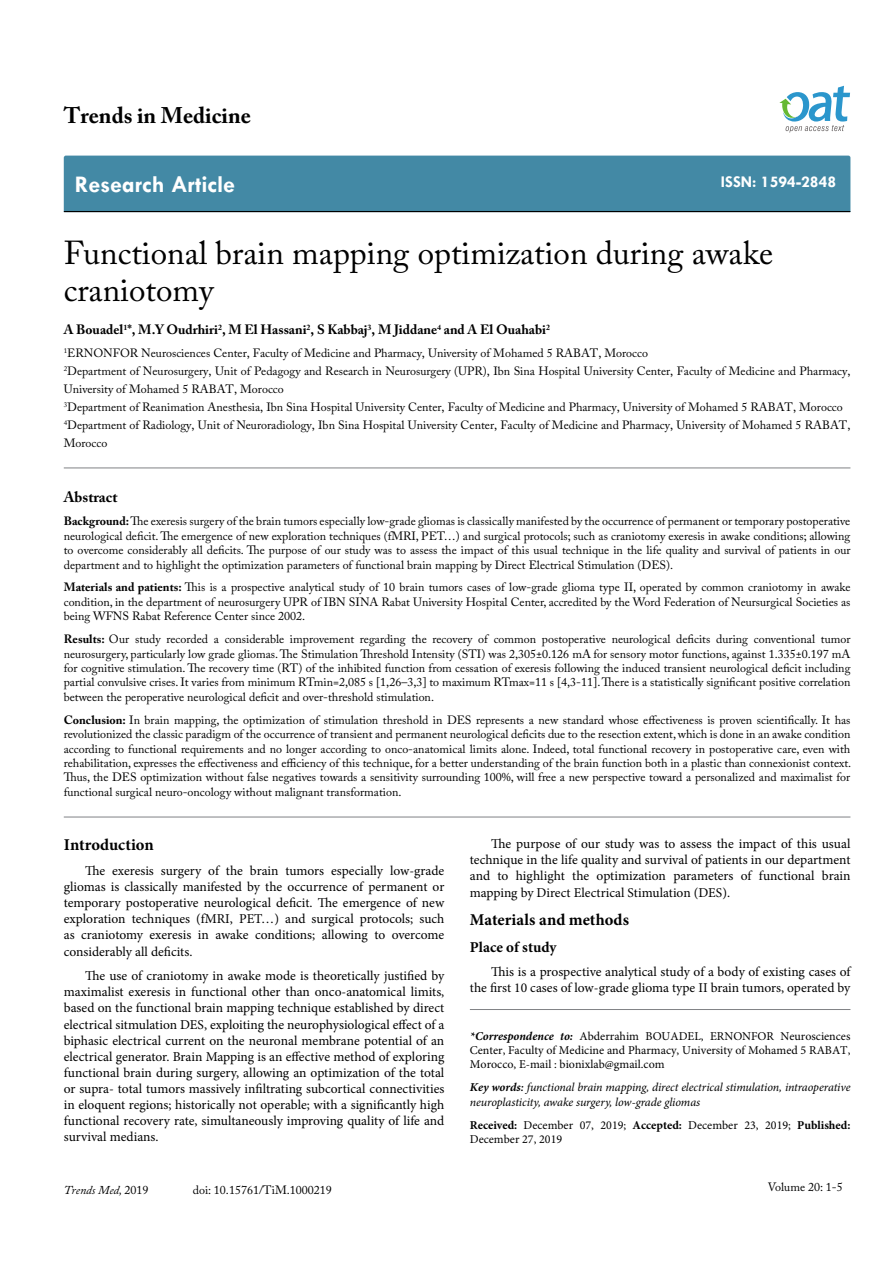
<style>
.page{position:relative;width:893px;height:1263px;background:#fff}
.page>*{position:absolute;margin:0;border:0;box-sizing:border-box;transform-origin:0 0}
.t1{font:33px/37.5px "Adobe Caslon Pro";color:#000}
.t2{font:700 24px "Tw Cen";color:#fff}
.t3{font:700 22.5px "Adobe Caslon Pro";color:#000}
.t4{font:700 16.5px "Minion Pro";color:#000}
.t5{font:700 16.5px "Tw Cen";color:#fff}
.t6{font:700 15px "Minion Pro";color:#000}
.t7{font:700 15px "Adobe Caslon Pro";color:#000}
.t8{font:13.5px/16px "Minion Pro";color:#000;text-align:justify}
.t9{font:700 13.5px "Adobe Caslon Pro";color:#000}
.t10{font:12px/14.4px "Adobe Caslon Pro";color:#000;text-align:justify}
.t11{font:12px/14.4px "Minion Pro";color:#000;text-align:justify}
.t12{font:italic 12px/14.4px "Minion Pro";letter-spacing:-.01em;color:#000}
.t13{font:italic 12px "Adobe Caslon Pro";color:#000}
.s1{font-weight:700}
.s2{font-style:normal}
.s3{font-weight:700;font-style:italic}
.s4{font-weight:600}
</style>
<div class="page">
<div style="left:64px;top:156px;width:786px;height:55px;background:#4389a5"></div>
<hr style="left:64px;top:211px;width:786px;height:1px;background:#000">
<svg style="left:779px;top:86px;width:71px;height:47px"></svg>
<hr style="left:64px;top:817px;width:786px;height:1px;background:#808285">
<hr style="left:64px;top:468px;width:786px;height:1px;background:#808285">
<hr style="left:470px;top:1009px;width:380px;height:1px;background:#808285">
<h3 class="t3" style="left:64px;top:102px;width:189px">Trends in Medicine</h3>
<h2 class="t2" style="left:75px;top:170px;width:162px">Research Article</h2>
<h3 class="t5" style="left:721px;top:172px;width:117px">ISSN: 1594-2848</h3>
<h1 class="t1" style="left:64px;top:233px;width:711px">Functional brain mapping optimization during awake craniotomy</h1>
<p class="t9" style="left:64px;top:322px;width:488px">A Bouadel<sup>1</sup>*, M.Y Oudrhiri<sup>2</sup>, M El Hassani<sup>2</sup>, S Kabbaj<sup>3</sup>, M Jiddane<sup>4</sup> and A El Ouahabi<sup>2</sup></p>
<p class="t10" style="left:64px;top:343px;width:788px;line-height:18px;text-align:left"><sup>1</sup>ERNONFOR Neurosciences Center, Faculty of Medicine and Pharmacy, University of Mohamed 5 RABAT, Morocco<br><sup>2</sup>Department of Neurosurgery, Unit of Pedagogy and Research in Neurosurgery (UPR), Ibn Sina Hospital University Center, Faculty of Medicine and Pharmacy, University of Mohamed 5 RABAT, Morocco<br><sup>3</sup>Department of Reanimation Anesthesia, Ibn Sina Hospital University Center, Faculty of Medicine and Pharmacy, University of Mohamed 5 RABAT, Morocco <sup>4</sup>Department of Radiology, Unit of Neuroradiology, Ibn Sina Hospital University Center, Faculty of Medicine and Pharmacy, University of Mohamed 5 RABAT, Morocco</p>
<p class="t7" style="left:64px;top:488px;width:55px">Abstract</p>
<p class="t10" style="left:64px;top:514px;width:788px"><span class="s1">Background:</span> The exeresis surgery of the brain tumors especially low-grade gliomas is classically manifested by the occurrence of permanent or temporary postoperative neurological deficit. The emergence of new exploration techniques (fMRI, PET…) and surgical protocols; such as craniotomy exeresis in awake conditions; allowing to overcome considerably all deficits. The purpose of our study was to assess the impact of this usual technique in the life quality and survival of patients in our department and to highlight the optimization parameters of functional brain mapping by Direct Electrical Stimulation (DES).</p>
<p class="t10" style="left:64px;top:580px;width:788px"><span class="s1">Materials and patients:</span> This is a prospective analytical study of 10 brain tumors cases of low-grade glioma type II, operated by common craniotomy in awake condition, in the department of neurosurgery UPR of IBN SINA Rabat University Hospital Center, accredited by the Word Federation of Neursurgical Societies as being WFNS Rabat Reference Center since 2002.</p>
<p class="t10" style="left:64px;top:632px;width:788px"><span class="s1">Results:</span> Our study recorded a considerable improvement regarding the recovery of common postoperative neurological deficits during conventional tumor neurosurgery, particularly low grade gliomas. The Stimulation Threshold Intensity (STI) was 2,305±0.126 mA for sensory motor functions, against 1.335±0.197 mA for cognitive stimulation. The recovery time (RT) of the inhibited function from cessation of exeresis following the induced transient neurological deficit including partial convulsive crises. It varies from minimum RTmin=2,085 s [1,26–3,3] to maximum RTmax=11 s [4,3-11]. There is a statistically significant positive correlation between the peroperative neurological deficit and over-threshold stimulation.</p>
<p class="t10" style="left:64px;top:712px;width:789px"><span class="s1">Conclusion:</span> In brain mapping, the optimization of stimulation threshold in DES represents a new standard whose effectiveness is proven scientifically. It has revolutionized the classic paradigm of the occurrence of transient and permanent neurological deficits due to the resection extent, which is done in an awake condition according to functional requirements and no longer according to onco-anatomical limits alone. Indeed, total functional recovery in postoperative care, even with rehabilitation, expresses the effectiveness and efficiency of this technique, for a better understanding of the brain function both in a plastic than connexionist context.<br>Thus, the DES optimization without false negatives towards a sensitivity surrounding 100%, will free a new perspective toward a personalized and maximalist for functional surgical neuro-oncology without malignant transformation.</p>
<h3 class="t4" style="left:64px;top:833px;width:91px">Introduction</h3>
<p class="t8" style="left:64px;top:863px;width:382px;text-indent:21px">The exeresis surgery of the brain tumors especially low-grade gliomas is classically manifested by the occurrence of permanent or temporary postoperative neurological deficit. The emergence of new exploration techniques (fMRI, PET…) and surgical protocols; such as craniotomy exeresis in awake conditions; allowing to overcome considerably all deficits.</p>
<p class="t8" style="left:64px;top:968px;width:382px;text-indent:21px">The use of craniotomy in awake mode is theoretically justified by maximalist exeresis in functional other than onco-anatomical limits, based on the functional brain mapping technique established by direct electrical sitmulation DES, exploiting the neurophysiological effect of a biphasic electrical current on the neuronal membrane potential of an electrical generator. Brain Mapping is an effective method of exploring functional brain during surgery, allowing an optimization of the total or supra- total tumors massively infiltrating subcortical connectivities in eloquent regions; historically not operable; with a significantly high functional recovery rate, simultaneously improving quality of life and survival medians.</p>
<p class="t13" style="left:64px;top:1183px;width:86px">Trends Med, <span class="s2">2019</span></p>
<p class="t10" style="left:193px;top:1183px;width:141px">doi: 10.15761/TiM.1000219</p>
<p class="t8" style="left:470px;top:836px;width:382px;text-indent:21px">The purpose of our study was to assess the impact of this usual technique in the life quality and survival of patients in our department and to highlight the optimization parameters of functional brain mapping by Direct Electrical Stimulation (DES).</p>
<h3 class="t4" style="left:470px;top:908px;width:161px">Materials and methods</h3>
<p class="t6" style="left:470px;top:936px;width:88px">Place of study</p>
<p class="t8" style="left:470px;top:964px;width:382px;text-align:right">This is a prospective analytical study of a body of existing cases of<br>the first 10 cases of low-grade glioma type II brain tumors, operated by</p>
<p class="t11" style="left:470px;top:1028px;width:382px"><span class="s3">*Correspondence to:</span> Abderrahim BOUADEL, ERNONFOR Neurosciences Center, Faculty of Medicine and Pharmacy, University of Mohamed 5 RABAT, Morocco, E-mail : bionixlab@gmail.com</p>
<p class="t12" style="left:470px;top:1080px;width:382px"><span class="s1">Key words</span><span class="s4">:</span> functional brain mapping, direct electrical stimulation, intraoperative neuroplasticity, awake surgery, low-grade gliomas</p>
<p class="t11" style="left:470px;top:1117px;width:382px"><span class="s1">Received:</span> December 07, 2019; <span class="s1">Accepted:</span> December 23, 2019; <span class="s1">Published:<br></span>December 27, 2019</p>
<p class="t10" style="left:768px;top:1180px;width:77px">Volume 20: 1-5</p>
</div>
